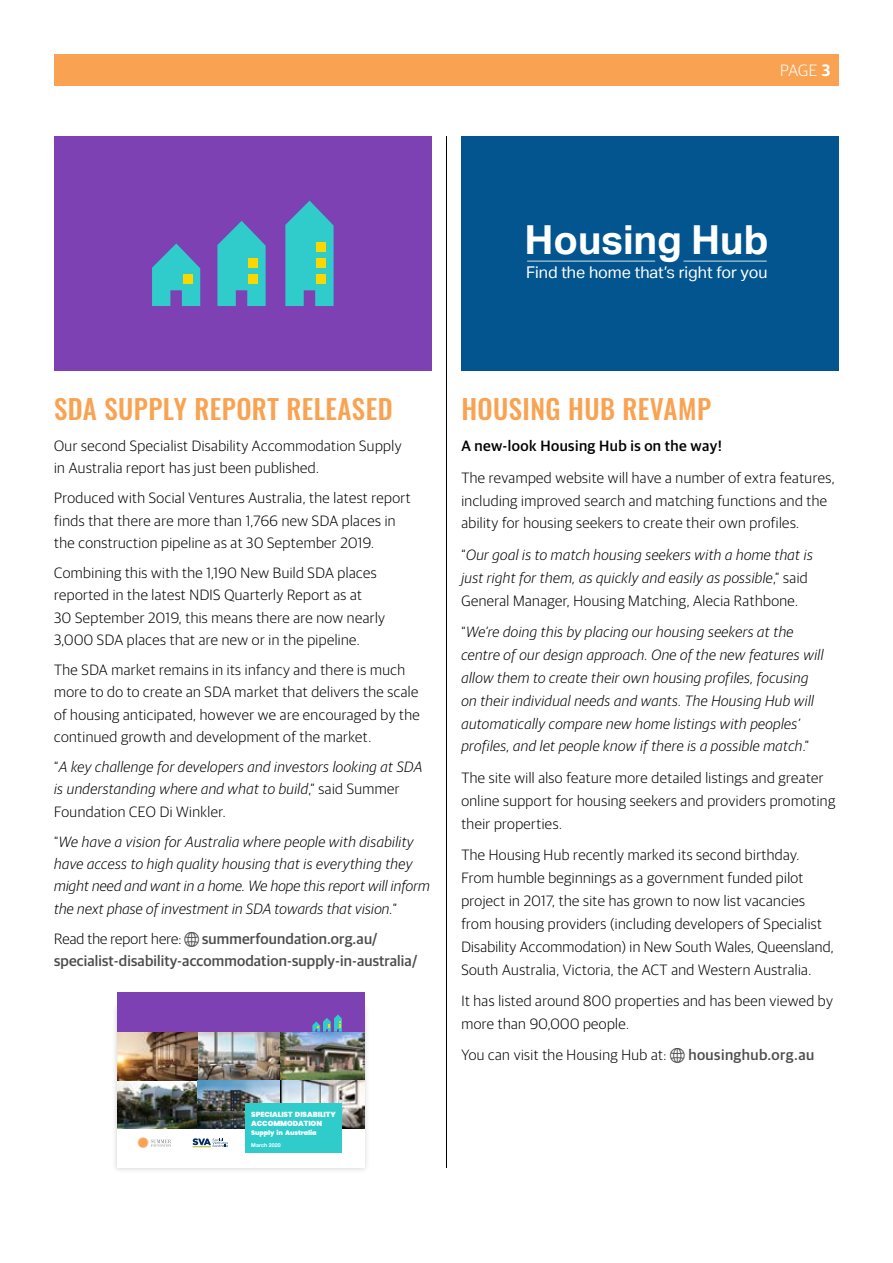
<style>
.page{position:relative;width:893px;height:1263px;background:#fff}
.page>*{position:absolute;margin:0;border:0;box-sizing:border-box;transform-origin:0 0}
.t1{font:700 40.05px "Aktiv Grotesk";color:#fff}
.t2{font:500 27px "Oswald";letter-spacing:.015em;color:#f9a352}
.t3{font:300 16.5px "Guardian Sans";color:#fff}
.t4{font:16.2px "Aktiv Grotesk";color:#fff}
.t5{font:300 15px/23px "Guardian Sans";letter-spacing:.03em;color:#000}
.t6{font:italic 300 15px/23px "Guardian Sans";letter-spacing:.03em;color:#000}
.t7{font:500 15px/22.2px "Guardian Sans";letter-spacing:.01em;color:#4d4d4f}
.t8{font:500 15px "Guardian Sans";letter-spacing:.03em;color:#000}
.t9{font:300 15px "Guardian Sans";letter-spacing:.01em;color:#000}
.t10{font:500 15px "Guardian Sans";letter-spacing:.03em;color:#4d4d4f}
.t11{font:900 7.35px/9.1px "Poppins";letter-spacing:-.01em;color:#fff}
.t12{font:900 6.45px "Poppins";letter-spacing:-.01em;color:#fff}
.t13{font:700 5.25px "Helvetica Neue";letter-spacing:.01em;color:#fff}
.s1{font-weight:600}
.s2{font-style:normal}
</style>
<div class="page">
<div style="left:54px;top:54px;width:785px;height:31px;background:#f9a352"></div>
<hr style="left:446px;top:136px;width:1px;height:1032px;background:#000">
<div style="left:461px;top:136px;width:378px;height:234px;background:#02558e"></div>
<div style="left:54px;top:136px;width:378px;height:234px;background:#7e41b4"></div>
<svg style="left:152px;top:243px;width:48px;height:63px"></svg>
<svg style="left:217px;top:221px;width:49px;height:85px"></svg>
<svg style="left:285px;top:200px;width:49px;height:106px"></svg>
<div style="left:183px;top:274px;width:10px;height:9px;background:#fad700"></div>
<div style="left:249px;top:274px;width:9px;height:9px;background:#fad700"></div>
<div style="left:249px;top:259px;width:9px;height:9px;background:#fad700"></div>
<div style="left:316px;top:274px;width:10px;height:9px;background:#fad700"></div>
<div style="left:316px;top:259px;width:10px;height:9px;background:#fad700"></div>
<div style="left:316px;top:243px;width:10px;height:9px;background:#fad700"></div>
<div style="left:112px;top:1001px;width:258px;height:173px;background:#f4f4f4"></div>
<div style="left:117px;top:1007px;width:248px;height:161px;background:#fff"></div>
<img style="left:117px;top:1032px;width:248px;height:97px">
<div style="left:117px;top:992px;width:248px;height:40px;background:#7e41b4"></div>
<svg style="left:312px;top:1014px;width:30px;height:18px"></svg>
<svg style="left:137px;top:1137px;width:34px;height:11px"></svg>
<svg style="left:193px;top:1138px;width:35px;height:9px"></svg>
<div style="left:245px;top:1103px;width:97px;height:49px;background:#30cccc"></div>
<hr style="left:527px;top:261px;width:128px;height:1px;background:#fff">
<hr style="left:683px;top:261px;width:84px;height:1px;background:#fff">
<p class="t3" style="left:780px;top:59px;width:52px">PAGE <span class="s1">3</span></p>
<h1 class="t1" style="left:524px;top:215px;width:246px">Housing Hub</h1>
<p class="t4" style="left:526px;top:263px;width:243px">Find the home that’s right for you</p>
<h2 class="t2" style="left:54px;top:390px;width:340px">SDA SUPPLY REPORT RELEASED</h2>
<p class="t5" style="left:54px;top:433px;width:349px;line-height:22.2px">Our second Specialist Disability Accommodation Supply in Australia report has just been published.</p>
<p class="t5" style="left:54px;top:486px;width:358px;line-height:22px">Produced with Social Ventures Australia, the latest report finds that there are more than 1,766 new SDA places in the construction pipeline as at 30 September 2019.</p>
<p class="t5" style="left:54px;top:561px;width:332px;line-height:22.2px">Combining this with the 1,190 New Build SDA places reported in the latest NDIS Quarterly Report as at<br>30 September 2019, this means there are now nearly 3,000 SDA places that are new or in the pipeline.</p>
<p class="t5" style="left:54px;top:658px;width:367px;line-height:22.2px">The SDA market remains in its infancy and there is much more to do to create an SDA market that delivers the scale of housing anticipated, however we are encouraged by the continued growth and development of the market.</p>
<p class="t6" style="left:54px;top:755px;width:370px;line-height:22.2px"><span class="s2">“</span>A key challenge for developers and investors looking at SDA is understanding where and what to build<span class="s2">,” said Summer<br>Foundation CEO Di Winkler.</span></p>
<p class="t6" style="left:54px;top:830px;width:377px;line-height:22.2px"><span class="s2">“</span>We have a vision for Australia where people with disability have access to high quality housing that is everything they might need and want in a home. We hope this report will inform the next phase of investment in SDA towards that vision.<span class="s2">”</span></p>
<p class="t9" style="left:54px;top:929px;width:129px">Read the report here:</p>
<p class="t7" style="left:54px;top:927px;width:365px;text-indent:148px">summerfoundation.org.au/ specialist-disability-accommodation-supply-in-australia/</p>
<p class="t11" style="left:251px;top:1109px;width:86px">SPECIALIST DISABILITY<br>ACCOMMODATION</p>
<p class="t12" style="left:251px;top:1129px;width:67px">Supply in Australia</p>
<p class="t13" style="left:251px;top:1140px;width:31px">March 2020</p>
<h2 class="t2" style="left:461px;top:390px;width:251px">HOUSING HUB REVAMP</h2>
<p class="t8" style="left:461px;top:435px;width:262px">A new-look Housing Hub is on the way!</p>
<p class="t5" style="left:461px;top:465px;width:375px">The revamped website will have a number of extra features, including improved search and matching functions and the ability for housing seekers to create their own profiles.</p>
<p class="t6" style="left:461px;top:542px;width:353px"><span class="s2">“</span>Our goal is to match housing seekers with a home that is just right for them, as quickly and easily as possible<span class="s2">,” said<br>General Manager, Housing Matching, Alecia Rathbone.</span></p>
<p class="t6" style="left:461px;top:619px;width:364px"><span class="s2">“</span>We’re doing this by placing our housing seekers at the centre of our design approach. One of the new features will allow them to create their own housing profiles, focusing on their individual needs and wants. The Housing Hub will automatically compare new home listings with peoples’ profiles, and let people know if there is a possible match<span class="s2">.”</span></p>
<p class="t5" style="left:461px;top:765px;width:375px">The site will also feature more detailed listings and greater online support for housing seekers and providers promoting their properties.</p>
<p class="t5" style="left:461px;top:842px;width:374px">The Housing Hub recently marked its second birthday.<br>From humble beginnings as a government funded pilot project in 2017, the site has grown to now list vacancies from housing providers (including developers of Specialist Disability Accommodation) in New South Wales, Queensland, South Australia, Victoria, the ACT and Western Australia.</p>
<p class="t5" style="left:461px;top:988px;width:373px">It has listed around 800 properties and has been viewed by more than 90,000 people.</p>
<p class="t5" style="left:461px;top:1042px;width:207px">You can visit the Housing Hub at:</p>
<p class="t10" style="left:688px;top:1044px;width:127px">housinghub.org.au</p>
</div>
